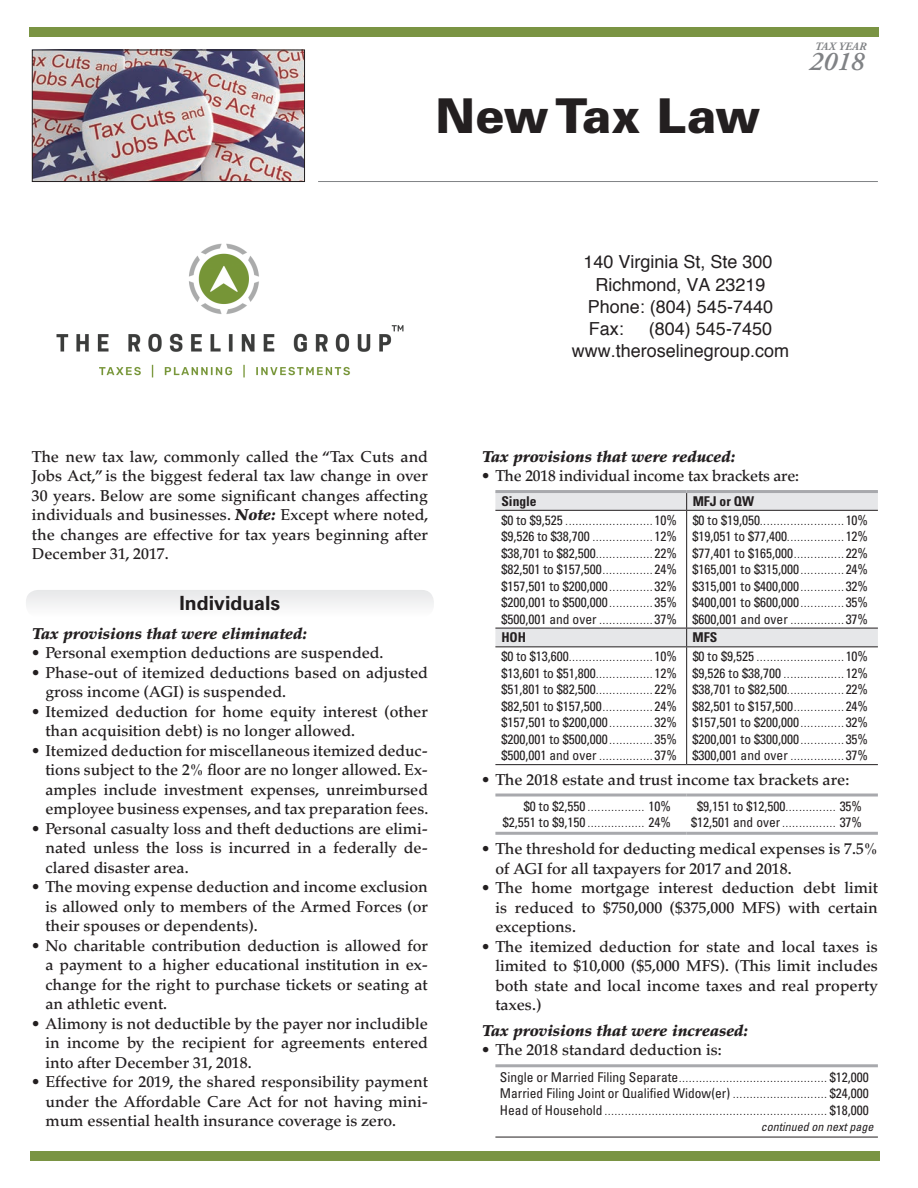
<style>
.page{position:relative;width:918px;height:1188px;background:#fff}
.page>*{position:absolute;margin:0;border:0;box-sizing:border-box;transform-origin:0 0}
.t1{font:900 48px "Univers LT Std";letter-spacing:-.01em;color:#231f20}
.t2{font:italic 600 27px "Adobe Garamond Pro";color:#808285}
.t3{font:700 19.5px "Univers LT Std";color:#231f20}
.t4{font:18px/22.2px "Helvetica";color:#231f20}
.t5{font:500 15.75px/19.5px "Palatino LT Std";color:#231f20;text-align:justify}
.t6{font:italic 900 15.75px "Palatino LT Std";color:#231f20}
.t7{font:condensed 13.5px/16.5px "Univers LT Std";color:#231f20;text-align:justify}
.t8{font:700 condensed 13.5px "Univers LT Std";color:#231f20}
.t9{font:italic condensed 12px "Univers LT Std";color:#231f20}
.t10{font:italic 700 11.25px "Adobe Garamond Pro";letter-spacing:.015em;color:#808285}
.t11{font:condensed 10.5px "Univers LT Std";color:#231f20}
.s1{font-weight:900;font-style:italic}
.s2{font-size:13.5px}
.s3{font-size:10.5px}
</style>
<div class="page">
<hr style="left:318px;top:181px;width:560px;height:1px;background:#808285">
<div style="left:26px;top:590px;width:408px;height:16px;background:#eeeeef"></div>
<svg style="left:495px;top:493px;width:383px;height:153px"></svg>
<svg style="left:686px;top:493px;width:1px;height:17px"></svg>
<hr style="left:495px;top:510px;width:192px;height:1px;background:#231f20">
<hr style="left:687px;top:510px;width:191px;height:1px;background:#231f20">
<hr style="left:686px;top:511px;width:1px;height:117px;background:#231f20">
<hr style="left:495px;top:628px;width:192px;height:1px;background:#231f20">
<hr style="left:687px;top:628px;width:191px;height:1px;background:#231f20">
<svg style="left:686px;top:628px;width:1px;height:18px"></svg>
<hr style="left:495px;top:646px;width:192px;height:1px;background:#231f20">
<hr style="left:687px;top:646px;width:191px;height:1px;background:#231f20">
<hr style="left:686px;top:647px;width:1px;height:117px;background:#231f20">
<hr style="left:495px;top:764px;width:192px;height:1px;background:#231f20">
<hr style="left:687px;top:764px;width:191px;height:1px;background:#231f20">
<hr style="left:495px;top:490px;width:192px;height:3px;background:#a8a9ad">
<hr style="left:687px;top:490px;width:191px;height:3px;background:#a8a9ad">
<hr style="left:495px;top:794px;width:192px;height:3px;background:#a8a9ad">
<hr style="left:687px;top:794px;width:191px;height:3px;background:#a8a9ad">
<hr style="left:495px;top:832px;width:192px;height:3px;background:#a8a9ad">
<hr style="left:687px;top:832px;width:191px;height:3px;background:#a8a9ad">
<hr style="left:495px;top:1137px;width:383px;height:1px;background:#231f20">
<hr style="left:495px;top:1064px;width:383px;height:3px;background:#a8a9ad">
<img style="left:34px;top:52px;width:269px;height:128px">
<div style="left:32px;top:50px;width:273px;height:132px;border:1px solid #231f20"></div>
<img style="left:56px;top:243px;width:348px;height:135px">
<div style="left:29px;top:27px;width:850px;height:9px;background:#7a9443"></div>
<div style="left:30px;top:1152px;width:850px;height:9px;background:#7a9443"></div>
<p class="t1" style="left:436px;top:86px;width:327px">New Tax Law</p>
<p class="t10" style="left:815px;top:40px;width:53px">TAX YEAR</p>
<p class="t2" style="left:809px;top:46px;width:57px">2018</p>
<p class="t5" style="left:32px;top:447px;width:398px">The new tax law, commonly called the “Tax Cuts and Jobs Act,” is the biggest federal tax law change in over 30 years. Below are some significant changes affecting individuals and businesses. <span class="s1">Note:</span> Except where noted, the changes are effective for tax years beginning after December 31, 2017.</p>
<p class="t3" style="left:180px;top:592px;width:102px">Individuals</p>
<p class="t6" style="left:32px;top:624px;width:277px">Tax provisions that were eliminated:</p>
<p class="t5" style="left:32px;top:643px;width:353px">• Personal exemption deductions are suspended.</p>
<p class="t5" style="left:45px;top:663px;width:384px;text-indent:-13px">• Phase-out of itemized deductions based on adjusted gross income (AGI) is suspended.</p>
<p class="t5" style="left:45px;top:702px;width:384px;text-indent:-13px">• Itemized deduction for home equity interest (other than acquisition debt) is no longer allowed.</p>
<p class="t5" style="left:45px;top:741px;width:385px;text-indent:-14px">• Itemized deduction for miscellaneous itemized deduc&shy;tions subject to the 2% floor are no longer allowed. Ex&shy;amples include investment expenses, unreimbursed employee business expenses, and tax preparation fees.</p>
<p class="t5" style="left:45px;top:819px;width:384px;text-indent:-13px">• Personal casualty loss and theft deductions are elimi&shy;nated unless the loss is incurred in a federally de&shy;clared disaster area.</p>
<p class="t5" style="left:45px;top:877px;width:384px;text-indent:-13px">• The moving expense deduction and income exclusion is allowed only to members of the Armed Forces (or their spouses or dependents).</p>
<p class="t5" style="left:45px;top:936px;width:384px;text-indent:-13px">• No charitable contribution deduction is allowed for a payment to a higher educational institution in ex&shy;change for the right to purchase tickets or seating at an athletic event.</p>
<p class="t5" style="left:45px;top:1014px;width:384px;text-indent:-13px">• Alimony is not deductible by the payer nor includible in income by the recipient for agreements entered into after December 31, 2018.</p>
<p class="t5" style="left:45px;top:1072px;width:384px;text-indent:-13px">• Effective for 2019, the shared responsibility payment under the Affordable Care Act for not having mini&shy;mum essential health insurance coverage is zero.</p>
<p class="t4" style="left:583px;top:252px;width:191px">140 Virginia St, Ste 300</p>
<p class="t4" style="left:595px;top:274px;width:172px">Richmond, VA 23219</p>
<p class="t4" style="left:588px;top:296px;width:187px">Phone: (804) 545-7440</p>
<p class="t4" style="left:589px;top:318px;width:37px">Fax:</p>
<p class="t4" style="left:572px;top:318px;width:219px;text-indent:77px">(804) 545-7450 www.theroselinegroup.com</p>
<p class="t6" style="left:482px;top:447px;width:255px">Tax provisions that were reduced:</p>
<p class="t5" style="left:482px;top:466px;width:319px">• The 2018 individual income tax brackets are:</p>
<p class="t8" style="left:501px;top:493px;width:37px">Single</p>
<p class="t8" style="left:693px;top:493px;width:63px">MFJ or QW</p>
<p class="t11" style="left:501px;top:514px;width:177px"><span class="s2">$0 to $9,525</span> ..........................<span class="s2">10%</span></p>
<p class="t7" style="left:501px;top:528px;width:177px">$9,526 to $38,700 <span class="s3">..................</span>12% $38,701 to $82,500<span class="s3">.................</span>22% $82,501 to $157,500<span class="s3">...............</span> 24% $157,501 to $200,000 <span class="s3">.............</span> 32% $200,001 to $500,000 <span class="s3">.............</span> 35% $500,001 and over <span class="s3">................</span>37%</p>
<p class="t11" style="left:693px;top:514px;width:177px"><span class="s2">$0 to $19,050</span>.........................<span class="s2">10%</span></p>
<p class="t7" style="left:693px;top:528px;width:177px">$19,051 to $77,400<span class="s3">.................</span>12% $77,401 to $165,000<span class="s3">...............</span> 22% $165,001 to $315,000 <span class="s3">.............</span> 24% $315,001 to $400,000 <span class="s3">.............</span> 32% $400,001 to $600,000 <span class="s3">.............</span> 35% $600,001 and over <span class="s3">................</span>37%</p>
<p class="t8" style="left:501px;top:629px;width:26px">HOH</p>
<p class="t8" style="left:693px;top:629px;width:26px">MFS</p>
<p class="t11" style="left:501px;top:651px;width:177px"><span class="s2">$0 to $13,600</span>.........................<span class="s2">10%</span></p>
<p class="t7" style="left:501px;top:664px;width:177px">$13,601 to $51,800<span class="s3">.................</span>12% $51,801 to $82,500<span class="s3">.................</span>22% $82,501 to $157,500<span class="s3">...............</span> 24% $157,501 to $200,000 <span class="s3">.............</span> 32% $200,001 to $500,000 <span class="s3">.............</span> 35% $500,001 and over <span class="s3">................</span>37%</p>
<p class="t11" style="left:693px;top:651px;width:177px"><span class="s2">$0 to $9,525</span> ..........................<span class="s2">10%</span></p>
<p class="t7" style="left:693px;top:664px;width:177px">$9,526 to $38,700 <span class="s3">..................</span>12% $38,701 to $82,500<span class="s3">.................</span>22% $82,501 to $157,500<span class="s3">...............</span> 24% $157,501 to $200,000 <span class="s3">.............</span> 32% $200,001 to $300,000 <span class="s3">.............</span> 35% $300,001 and over <span class="s3">................</span>37%</p>
<p class="t5" style="left:482px;top:770px;width:369px">• The 2018 estate and trust income tax brackets are:</p>
<p class="t11" style="left:524px;top:800px;width:148px"><span class="s2">$0 to $2,550</span> ................. <span class="s2">10%</span></p>
<p class="t7" style="left:503px;top:814px;width:169px">$2,551 to $9,150 <span class="s3">.................</span> 24%</p>
<p class="t7" style="left:691px;top:798px;width:173px;text-align:center">$9,151 to $12,500<span class="s3">...............</span> 35% $12,501 and over<span class="s3">................</span> 37%</p>
<p class="t5" style="left:495px;top:839px;width:384px;text-indent:-13px">• The threshold for deducting medical expenses is 7.5% of AGI for all taxpayers for 2017 and 2018.</p>
<p class="t5" style="left:495px;top:878px;width:384px;text-indent:-13px">• The home mortgage interest deduction debt limit is reduced to $750,000 ($375,000 MFS) with certain exceptions.</p>
<p class="t5" style="left:495px;top:937px;width:384px;text-indent:-13px">• The itemized deduction for state and local taxes is limited to $10,000 ($5,000 MFS). (This limit includes both state and local income taxes and real property taxes.)</p>
<p class="t6" style="left:482px;top:1021px;width:268px">Tax provisions that were increased:</p>
<p class="t5" style="left:482px;top:1040px;width:241px">• The 2018 standard deduction is:</p>
<p class="t11" style="left:500px;top:1071px;width:371px"><span class="s2">Single or Married Filing Separate</span>............................................ <span class="s2">$12,000</span></p>
<p class="t7" style="left:500px;top:1085px;width:370px">Married Filing Joint or Qualified Widow(er) <span class="s3">............................</span> $24,000</p>
<p class="t11" style="left:500px;top:1104px;width:370px"><span class="s2">Head of Household</span>.................................................................. <span class="s2">$18,000</span></p>
<p class="t9" style="left:761px;top:1119px;width:114px">continued on next page</p>
</div>
